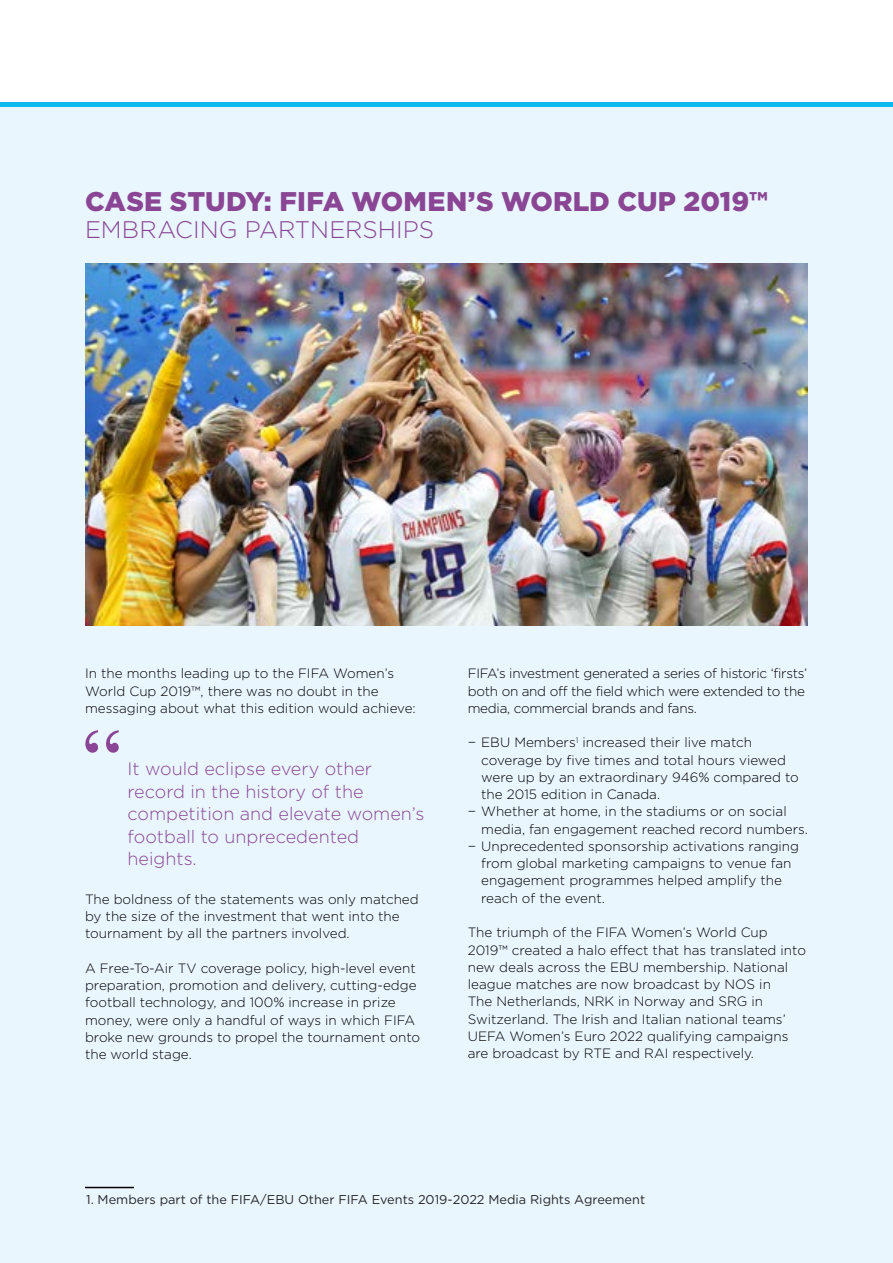
<style>
.page{position:relative;width:893px;height:1263px;background:#fff}
.page>*{position:absolute;margin:0;border:0;box-sizing:border-box;transform-origin:0 0}
.t1{font:900 27px "Gotham";letter-spacing:.005em;color:#8a4694}
.t2{font:300 24px "Gotham";color:#8a4694}
.t3{font:300 18px/22.5px "Gotham";color:#8a4694}
.t4{font:300 13.5px/17.2px "Gotham";color:#000}
.t5{font:300 13.5px/17.2px "Gotham";letter-spacing:-.02em;color:#000}
.t6{font:12.75px "Gotham";color:#282827}
.t7{font:12px "Gotham";color:#000}
</style>
<div class="page">
<div style="left:0;top:107px;width:893px;height:1156px;background:#e9f6fe"></div>
<hr style="left:0;top:103px;width:893px;height:4px;background:#0bbbef">
<svg style="left:85px;top:730px;width:34px;height:23px"></svg>
<hr style="left:85px;top:1187px;width:49px;height:1px;background:#000">
<img style="left:85px;top:264px;width:723px;height:361px">
<h1 class="t1" style="left:85px;top:183px;width:684px">CASE STUDY: FIFA WOMEN’S WORLD CUP 2019™</h1>
<h2 class="t2" style="left:85px;top:215px;width:351px">EMBRACING PARTNERSHIPS</h2>
<p class="t4" style="left:85px;top:665px;width:332px">In the months leading up to the FIFA Women’s<br>World Cup 2019™, there was no doubt in the messaging about what this edition would achieve:</p>
<h3 class="t3" style="left:128px;top:757px;width:298px">It would eclipse every other record in the history of the competition and elevate women’s football to unprecedented heights.</h3>
<p class="t4" style="left:85px;top:890px;width:335px">The boldness of the statements was only matched by the size of the investment that went into the tournament by all the partners involved.</p>
<p class="t4" style="left:85px;top:959px;width:337px">A Free-To-Air TV coverage policy, high-level event preparation, promotion and delivery, cutting-edge football technology, and 100% increase in prize money, were only a handful of ways in which FIFA broke new grounds to propel the tournament onto the world stage.</p>
<p class="t5" style="left:468px;top:665px;width:341px">FIFA’s investment generated a series of historic ‘firsts’ both on and off the field which were extended to the media, commercial brands and fans.</p>
<p class="t4" style="left:468px;top:734px;width:286px">− EBU Members<sup>1</sup> increased their live match</p>
<p class="t4" style="left:481px;top:751px;width:306px">coverage by five times and total hours viewed</p>
<p class="t4" style="left:481px;top:768px;width:319px">were up by an extraordinary 946% compared to</p>
<p class="t4" style="left:481px;top:785px;width:180px">the 2015 edition in Canada.</p>
<p class="t4" style="left:468px;top:803px;width:320px">− Whether at home, in the stadiums or on social</p>
<p class="t4" style="left:481px;top:820px;width:328px">media, fan engagement reached record numbers.</p>
<p class="t4" style="left:468px;top:837px;width:333px">− Unprecedented sponsorship activations ranging</p>
<p class="t4" style="left:481px;top:854px;width:312px">from global marketing campaigns to venue fan</p>
<p class="t4" style="left:481px;top:872px;width:302px">engagement programmes helped amplify the</p>
<p class="t4" style="left:481px;top:889px;width:125px">reach of the event.</p>
<p class="t4" style="left:468px;top:923px;width:340px">The triumph of the FIFA Women’s World Cup 2019™ created a halo effect that has translated into new deals across the EBU membership. National league matches are now broadcast by NOS in<br>The Netherlands, NRK in Norway and SRG in Switzerland. The Irish and Italian national teams’ UEFA Women’s Euro 2022 qualifying campaigns are broadcast by RTE and RAI respectively.</p>
<p class="t6" style="left:86px;top:1191px;width:561px">1. Members part of the FIFA/EBU Other FIFA Events 2019-2022 Media Rights Agreement</p>
<p class="t7" style="left:85px;top:1192px;width:17px">24</p>
</div>
